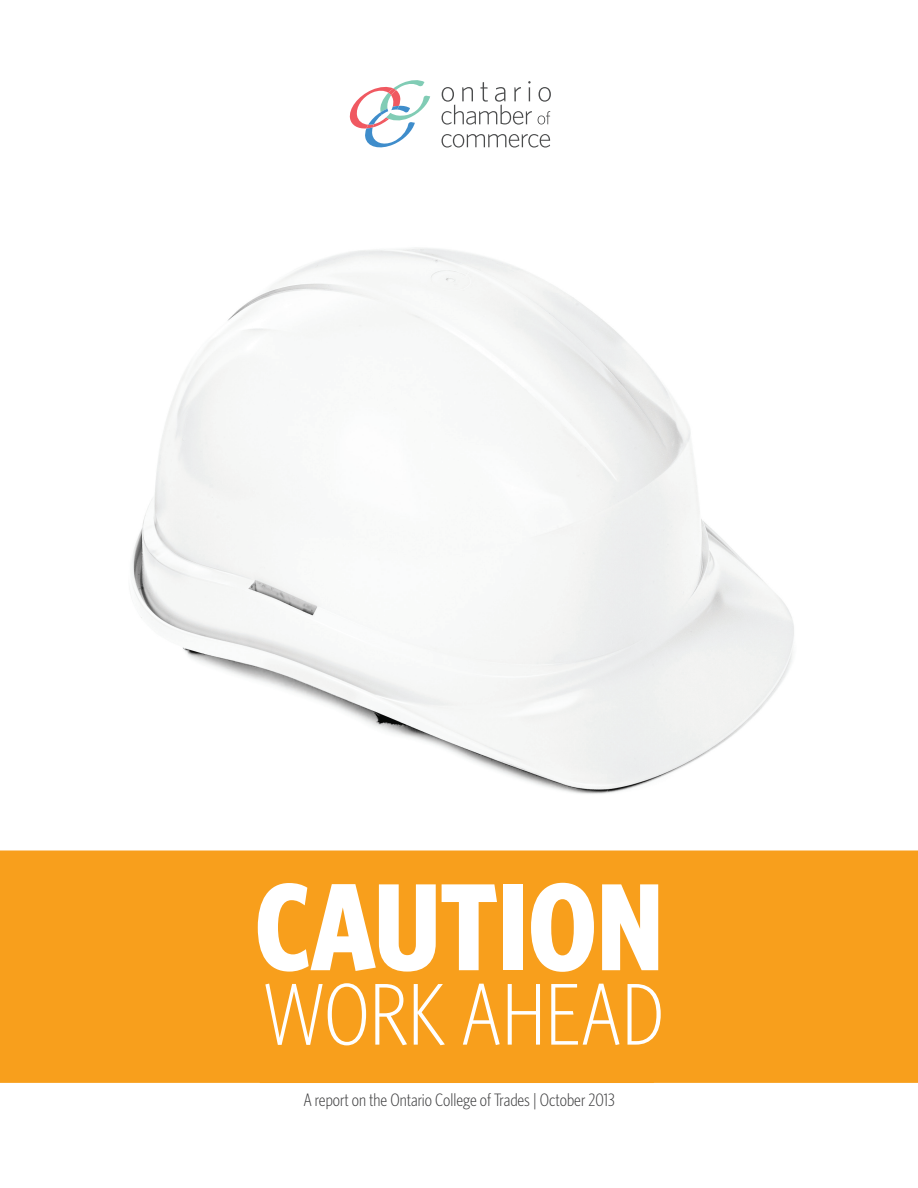
<style>
.page{position:relative;width:918px;height:1188px;background:#fff}
.page>*{position:absolute;margin:0;border:0;box-sizing:border-box;transform-origin:0 0}
.t1{font:700 condensed 124.35px "Whitney HTF";color:#fff;scale:.96 1}
.t2{font:300 condensed 87.9px "Whitney HTF";color:#fff}
.t3{font:300 condensed 18px "Whitney HTF";color:#3e3e3f}
</style>
<div class="page">
<svg style="left:539px;top:87px;width:12px;height:15px"></svg>
<svg style="left:442px;top:81px;width:90px;height:44px"></svg>
<svg style="left:538px;top:111px;width:12px;height:14px"></svg>
<svg style="left:442px;top:134px;width:108px;height:14px"></svg>
<svg style="left:350px;top:80px;width:80px;height:68px"></svg>
<img style="left:132px;top:248px;width:662px;height:546px">
<div style="left:0;top:850px;width:918px;height:233px;background:#f89f1c"></div>
<hr style="left:260px;top:1082px;width:394px;height:1px;background:#f89f1c">
<h1 class="t1" style="left:255px;top:855px;width:427px">CAUTION</h1>
<h2 class="t2" style="left:263px;top:966px;width:403px">WORK AHEAD</h2>
<p class="t3" style="left:303px;top:1090px;width:313px">A report on the Ontario College of Trades | October 2013</p>
</div>
